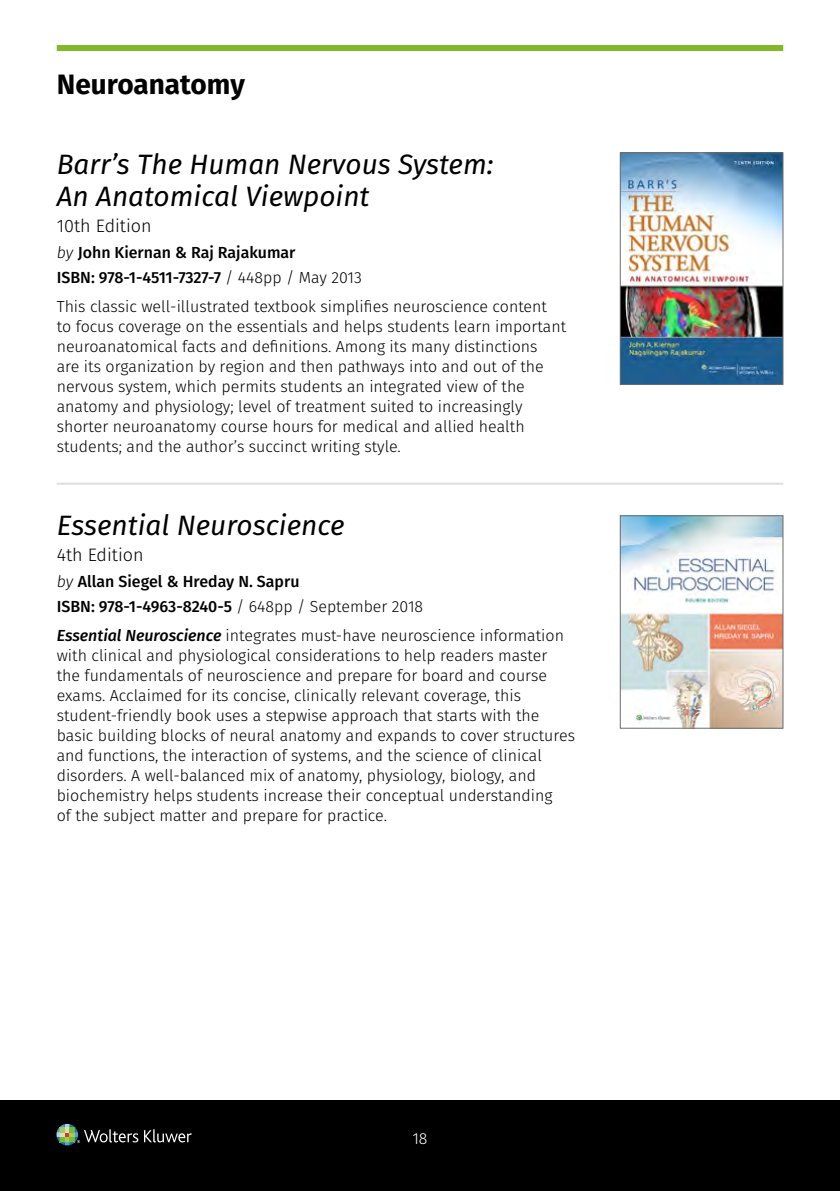
<style>
.page{position:relative;width:840px;height:1191px;background:#fff}
.page>*{position:absolute;margin:0;border:0;box-sizing:border-box;transform-origin:0 0}
.t1{font:italic 28px/32px "Fira Sans";color:#000}
.t2{font:700 28px "Fira Sans";color:#000}
.t3{font:300 18px "Fira Sans";color:#000}
.t4{font:300 16px/20px "Fira Sans";color:#000}
.t5{font:500 16px/25.6px "Fira Sans";color:#000}
.t6{font:300 16px "Fira Sans";color:#fff}
.s1{font-weight:300;font-style:italic}
.s2{font-weight:300}
.s3{font-weight:500;font-style:italic}
</style>
<div class="page">
<div style="left:0;top:1101px;width:839px;height:90px;background:#000"></div>
<div style="left:57px;top:45px;width:725px;height:6px;background:#80ba27"></div>
<svg style="left:144px;top:1129px;width:48px;height:13px"></svg>
<svg style="left:56px;top:1123px;width:82px;height:22px"></svg>
<img style="left:621px;top:155px;width:159px;height:228px">
<div style="left:619px;top:153px;width:163px;height:232px;border:1px solid #6b6b6a"></div>
<img style="left:621px;top:517px;width:159px;height:209px">
<div style="left:619px;top:515px;width:163px;height:213px;border:1px solid #6b6b6a"></div>
<hr style="left:57px;top:483px;width:725px;height:2px;background:#dedede">
<h1 class="t2" style="left:57px;top:61px;width:189px">Neuroanatomy</h1>
<h1 class="t1" style="left:57px;top:147px;width:438px">Barr’s The Human Nervous System:<br>An Anatomical Viewpoint</h1>
<p class="t3" style="left:57px;top:213px;width:96px">10th Edition</p>
<p class="t5" style="left:57px;top:238px;width:306px"><span class="s1">by</span> John Kiernan &amp; Raj Rajakumar<br>ISBN: 978-1-4511-7327-7 <span class="s2">/ 448pp / May 2013</span></p>
<p class="t4" style="left:57px;top:296px;width:510px">This classic well-illustrated textbook simplifies neuroscience content<br>to focus coverage on the essentials and helps students learn important neuroanatomical facts and definitions. Among its many distinctions<br>are its organization by region and then pathways into and out of the nervous system, which permits students an integrated view of the anatomy and physiology; level of treatment suited to increasingly shorter neuroanatomy course hours for medical and allied health students; and the author’s succinct writing style.</p>
<h1 class="t1" style="left:57px;top:508px;width:289px">Essential Neuroscience</h1>
<p class="t3" style="left:57px;top:542px;width:88px">4th Edition</p>
<p class="t5" style="left:57px;top:567px;width:368px"><span class="s1">by</span> Allan Siegel &amp; Hreday N. Sapru<br>ISBN: 978-1-4963-8240-5 <span class="s2">/ 648pp / September 2018</span></p>
<p class="t4" style="left:57px;top:625px;width:519px"><span class="s3">Essential Neuroscience</span> integrates must-have neuroscience information with clinical and physiological considerations to help readers master<br>the fundamentals of neuroscience and prepare for board and course exams. Acclaimed for its concise, clinically relevant coverage, this student-friendly book uses a stepwise approach that starts with the basic building blocks of neural anatomy and expands to cover structures and functions, the interaction of systems, and the science of clinical disorders. A well-balanced mix of anatomy, physiology, biology, and biochemistry helps students increase their conceptual understanding<br>of the subject matter and prepare for practice.</p>
<p class="t6" style="left:412px;top:1127px;width:17px">18</p>
</div>
